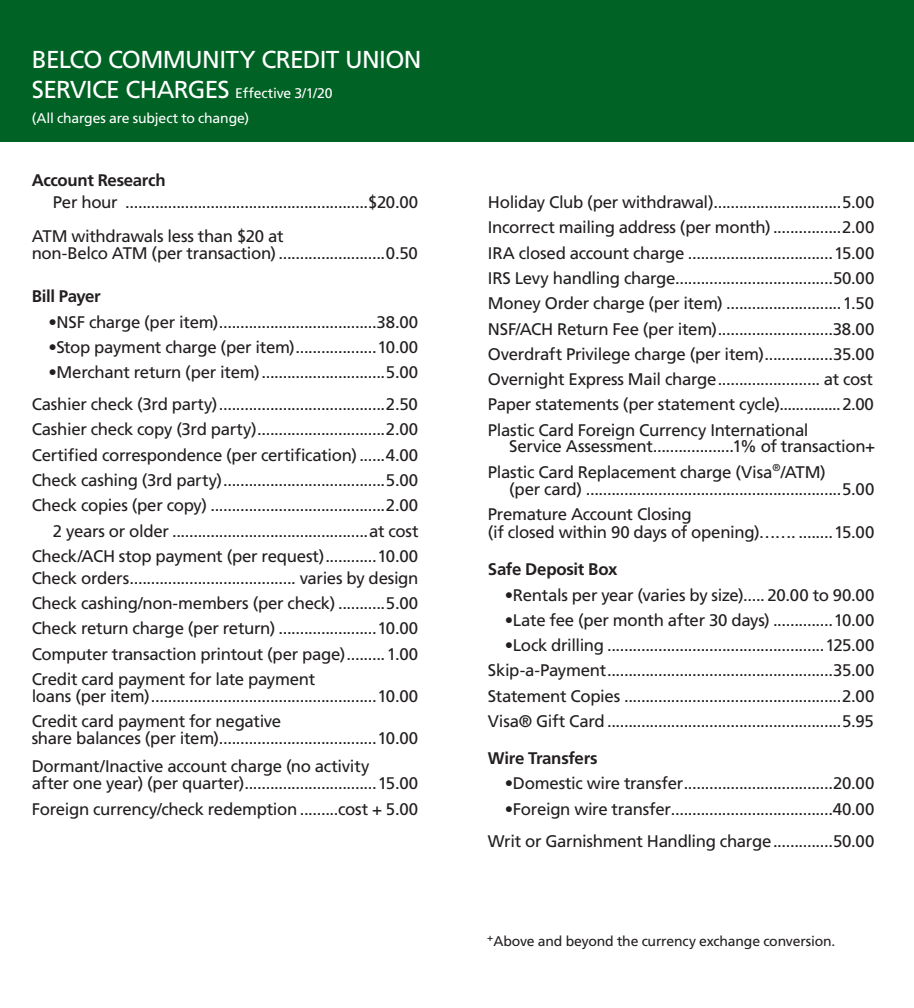
<style>
.page{position:relative;width:914px;height:1008px;background:#fff}
.page>*{position:absolute;margin:0;border:0;box-sizing:border-box;transform-origin:0 0}
.t1{font:24.5px "Frutiger";letter-spacing:-.03em;color:#fff}
.t2{font:16.8px/16.8px "Frutiger";letter-spacing:-.02em;color:#231f20}
.t3{font:700 16.8px "Frutiger";letter-spacing:-.02em;color:#231f20}
.t4{font:14px "Frutiger";letter-spacing:-.015em;color:#fff}
.t5{font:14px "Frutiger";letter-spacing:-.015em;color:#231f20}
</style>
<div class="page">
<div style="left:0;top:0;width:914px;height:142px;background:#006224"></div>
<p class="t1" style="left:32px;top:45px;width:391px">BELCO COMMUNITY CREDIT UNION</p>
<p class="t1" style="left:32px;top:75px;width:199px">SERVICE CHARGES</p>
<p class="t4" style="left:32px;top:110px;width:218px">(All charges are subject to change)</p>
<p class="t4" style="left:235px;top:85px;width:99px">Effective 3/1/20</p>
<p class="t3" style="left:32px;top:171px;width:135px">Account Research</p>
<p class="t2" style="left:53px;top:194px;width:367px">Per hour .........................................................$20.00</p>
<p class="t2" style="left:32px;top:227px;width:387px">ATM withdrawals less than $20 at<br>non-Belco ATM (per transaction) .........................0.50</p>
<p class="t3" style="left:32px;top:287px;width:71px">Bill Payer</p>
<p class="t2" style="left:49px;top:313px;width:371px">•NSF charge (per item).....................................38.00</p>
<p class="t2" style="left:49px;top:338px;width:371px">•Stop payment charge (per item)...................10.00</p>
<p class="t2" style="left:49px;top:364px;width:371px">•Merchant return (per item).............................5.00</p>
<p class="t2" style="left:32px;top:396px;width:387px">Cashier check (3rd party).......................................2.50</p>
<p class="t2" style="left:32px;top:421px;width:388px">Cashier check copy (3rd party)..............................2.00</p>
<p class="t2" style="left:32px;top:446px;width:388px">Certified correspondence (per certification) ......4.00</p>
<p class="t2" style="left:32px;top:472px;width:388px">Check cashing (3rd party)......................................5.00</p>
<p class="t2" style="left:32px;top:497px;width:388px">Check copies (per copy) .........................................2.00</p>
<p class="t2" style="left:53px;top:522px;width:367px">2 years or older ..............................................at cost</p>
<p class="t2" style="left:32px;top:547px;width:388px">Check/ACH stop payment (per request)............10.00</p>
<p class="t2" style="left:32px;top:569px;width:388px">Check orders....................................... varies by design</p>
<p class="t2" style="left:32px;top:595px;width:388px">Check cashing/non-members (per check) ...........5.00</p>
<p class="t2" style="left:32px;top:620px;width:388px">Check return charge (per return) .......................10.00</p>
<p class="t2" style="left:32px;top:645px;width:388px">Computer transaction printout (per page).........1.00</p>
<p class="t2" style="left:32px;top:671px;width:388px">Credit card payment for late payment<br>loans (per item).....................................................10.00</p>
<p class="t2" style="left:32px;top:713px;width:388px">Credit card payment for negative<br>share balances (per item).....................................10.00</p>
<p class="t2" style="left:32px;top:758px;width:388px">Dormant/Inactive account charge (no activity<br>after one year) (per quarter)...............................15.00</p>
<p class="t2" style="left:32px;top:800px;width:388px">Foreign currency/check redemption .........cost + 5.00</p>
<p class="t2" style="left:488px;top:194px;width:388px">Holiday Club (per withdrawal)..............................5.00</p>
<p class="t2" style="left:488px;top:219px;width:388px">Incorrect mailing address (per month) ................2.00</p>
<p class="t2" style="left:488px;top:244px;width:388px">IRA closed account charge ..................................15.00</p>
<p class="t2" style="left:488px;top:270px;width:388px">IRS Levy handling charge.....................................50.00</p>
<p class="t2" style="left:488px;top:295px;width:387px">Money Order charge (per item) ...........................1.50</p>
<p class="t2" style="left:488px;top:320px;width:388px">NSF/ACH Return Fee (per item)...........................38.00</p>
<p class="t2" style="left:488px;top:345px;width:388px">Overdraft Privilege charge (per item)................35.00</p>
<p class="t2" style="left:488px;top:371px;width:386px">Overnight Express Mail charge........................ at cost</p>
<p class="t2" style="left:488px;top:396px;width:387px">Paper statements (per statement cycle)...............2.00</p>
<p class="t2" style="left:509px;top:421px;width:367px;text-indent:-21px">Plastic Card Foreign Currency International<br>Service Assessment...................1% of transaction+</p>
<p class="t2" style="left:509px;top:463px;width:367px;text-indent:-21px">Plastic Card Replacement charge (Visa<sup>®</sup>/ATM)<br>(per card) ............................................................5.00</p>
<p class="t2" style="left:488px;top:505px;width:388px;line-height:18.6px">Premature Account Closing<br>(if closed within 90 days of opening)……. ........15.00</p>
<p class="t3" style="left:488px;top:560px;width:131px">Safe Deposit Box</p>
<p class="t2" style="left:504px;top:586px;width:371px">•Rentals per year (varies by size)..... 20.00 to 90.00</p>
<p class="t2" style="left:504px;top:612px;width:371px">•Late fee (per month after 30 days) ..............10.00</p>
<p class="t2" style="left:504px;top:637px;width:371px">•Lock drilling ...................................................125.00</p>
<p class="t2" style="left:488px;top:662px;width:388px">Skip-a-Payment.....................................................35.00</p>
<p class="t2" style="left:488px;top:687px;width:388px">Statement Copies ...................................................2.00</p>
<p class="t2" style="left:488px;top:713px;width:387px">Visa® Gift Card .......................................................5.95</p>
<p class="t3" style="left:488px;top:748px;width:111px">Wire Transfers</p>
<p class="t2" style="left:504px;top:775px;width:371px">•Domestic wire transfer...................................20.00</p>
<p class="t2" style="left:504px;top:800px;width:371px">•Foreign wire transfer......................................40.00</p>
<p class="t2" style="left:488px;top:832px;width:388px">Writ or Garnishment Handling charge..............50.00</p>
<p class="t5" style="left:487px;top:933px;width:350px"><sup>+</sup>Above and beyond the currency exchange conversion.</p>
</div>
